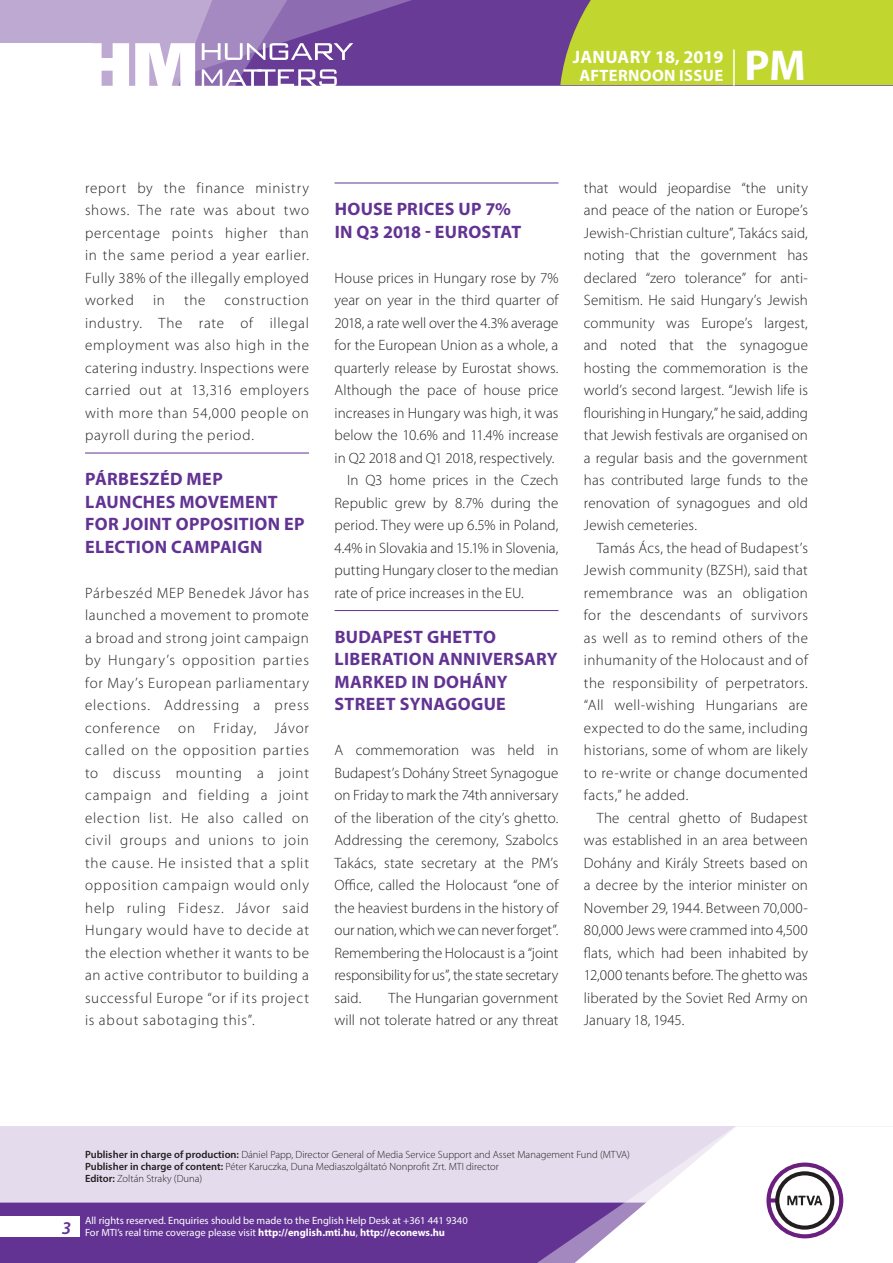
<style>
.page{position:relative;width:893px;height:1263px;background:#fff}
.page>*{position:absolute;margin:0;border:0;box-sizing:border-box;transform-origin:0 0}
.t1{font:700 43.35px "Myriad Pro";color:#fff}
.t2{font:700 18px/22.5px "Myriad Pro";letter-spacing:.02em;color:#623393}
.t3{font:700 18px/22.5px "Myriad Pro";letter-spacing:-.005em;color:#623393}
.t4{font:700 18px "Myriad Pro";color:#fff}
.t5{font:700 16.5px "Myriad Pro";letter-spacing:.02em;color:#fff}
.t6{font:300 15px/22.5px "Myriad Pro";letter-spacing:.01em;color:#231f20;text-align:justify}
.t7{font:300 10.5px/12px "Myriad Pro";color:#231f20}
.t8{font:10.5px/12px "Myriad Pro";color:#fff}
.s1{font-weight:600}
.s2{font-weight:700}
</style>
<div class="page">
<div style="left:0;top:1126px;width:893px;height:137px;background:#e4dcec"></div>
<div style="left:0;top:1202px;width:506px;height:61px;background:#623393"></div>
<svg style="left:506px;top:1202px;width:69px;height:61px;background:#6b3e99"></svg>
<svg style="left:575px;top:1126px;width:318px;height:137px"></svg>
<div style="left:0;top:1216px;width:79px;height:20px;background:#fff"></div>
<div style="left:0;top:0;width:893px;height:85px;background:#683b97"></div>
<div style="left:560px;top:0;width:333px;height:85px;background:#c1d72f"></div>
<hr style="left:733px;top:49px;width:2px;height:37px;background:#fff">
<svg style="left:0;top:0;width:479px;height:86px"></svg>
<hr style="left:85px;top:453px;width:224px;height:1px;background:#623393">
<hr style="left:334px;top:183px;width:224px;height:1px;background:#623393">
<hr style="left:334px;top:610px;width:224px;height:1px;background:#623393">
<p class="t4" style="left:573px;top:45px;width:152px">JANUARY 18, 2019</p>
<p class="t5" style="left:579px;top:65px;width:145px">AFTERNOON ISSUE</p>
<h1 class="t1" style="left:745px;top:37px;width:63px">PM</h1>
<p class="t6" style="left:85px;top:176px;width:225px">report by the finance ministry shows. The rate was about two percentage points higher than in the same period a year earlier.<br>Fully 38% of the illegally employed worked</p>
<p class="t6" style="left:153px;top:289px;width:13px">in</p>
<p class="t6" style="left:184px;top:289px;width:23px">the</p>
<p class="t6" style="left:85px;top:289px;width:225px;text-indent:140px">construction industry. The rate of illegal employment was also high in the catering industry. Inspections were carried out at 13,316 employers with more than 54,000 people on payroll during the period.</p>
<p class="t2" style="left:85px;top:467px;width:139px">PÁRBESZÉD MEP<br>LAUN</p>
<p class="t2" style="left:132px;top:490px;width:125px">CHES MOVEMENT</p>
<p class="t2" style="left:85px;top:512px;width:12px">FOR</p>
<p class="t2" style="left:123px;top:512px;width:19px">JOINT</p>
<p class="t2" style="left:176px;top:512px;width:46px">OPPOSITION</p>
<p class="t2" style="left:284px;top:512px;width:22px">EP</p>
<p class="t2" style="left:85px;top:535px;width:52px">ELECTION</p>
<p class="t2" style="left:171px;top:535px;width:91px">CAMPAIGN</p>
<p class="t6" style="left:85px;top:581px;width:225px">Párbeszéd MEP Benedek Jávor has launched a movement to promote a broad and strong joint campaign by Hungary’s opposition parties for May’s European parliamentary elections. Addressing a press conference on Friday, Jávor called on the opposition parties to discuss mounting a joint campaign and fielding a joint election list. He also called on civil groups and unions to join the cause. He insisted that a split opposition campaign would only help ruling Fidesz. Jávor said Hungary would have to decide at the election whether it wants to be an active contributor to building a successful Europe “or if its project is about sabotaging this”.</p>
<p class="t3" style="left:335px;top:197px;width:178px;text-indent:62px">PRICES UP 7%<br>IN Q3 2018 - EUROSTAT</p>
<p class="t6" style="left:334px;top:266px;width:225px">House prices in Hungary rose by 7%</p>
<p class="t6" style="left:334px;top:289px;width:225px">year on year in the third quarter of</p>
<p class="t6" style="left:334px;top:311px;width:225px">2018, a rate well over the 4.3% average</p>
<p class="t6" style="left:334px;top:334px;width:225px">for the European Union as a whole, a</p>
<p class="t6" style="left:334px;top:356px;width:225px">quarterly release by Eurostat shows.</p>
<p class="t6" style="left:334px;top:379px;width:225px">Although the pace of house price</p>
<p class="t6" style="left:334px;top:401px;width:225px">increases in Hungary was high, it was</p>
<p class="t6" style="left:334px;top:424px;width:225px">below the 10.6% and 11.4% increase</p>
<p class="t6" style="left:334px;top:446px;width:222px">in Q2 2018 and Q1 2018, respectively.</p>
<p class="t6" style="left:347px;top:469px;width:213px">In Q3 home prices in the Czech</p>
<p class="t6" style="left:334px;top:491px;width:225px">Republic grew by 8.7% during the</p>
<p class="t6" style="left:334px;top:514px;width:225px">period. They were up 6.5% in Poland,</p>
<p class="t6" style="left:334px;top:536px;width:225px">4.4% in Slovakia and 15.1% in Slovenia,</p>
<p class="t6" style="left:334px;top:559px;width:225px">putting Hungary closer to the median</p>
<p class="t6" style="left:334px;top:581px;width:191px">rate of price increases in the EU.</p>
<p class="t2" style="left:335px;top:625px;width:70px">BUDAPEST</p>
<p class="t2" style="left:427px;top:625px;width:37px">GHETTO</p>
<p class="t2" style="left:335px;top:647px;width:38px">LIBERATION</p>
<p class="t2" style="left:438px;top:647px;width:12px">ANNI</p>
<p class="t2" style="left:335px;top:197px;width:25px">HOUSE</p>
<p class="t2" style="left:335px;top:647px;width:171px;text-indent:147px">VERSARY<br>MARKED IN DOHÁNY<br>STREET</p>
<p class="t2" style="left:400px;top:692px;width:13px">SYNA</p>
<p class="t2" style="left:445px;top:692px;width:50px">GOGUE</p>
<p class="t6" style="left:334px;top:739px;width:225px">A commemoration was held in Budapest’s Dohány Street Synagogue on Friday to mark the 74th anniversary of the liberation of the city’s ghetto.<br>Addressing the ceremony, Szabolcs Takács, state secretary at the PM’s Office, called the Holocaust “one of the heaviest burdens in the history of our nation, which we can never forget”.<br>Remembering the Holocaust is a “joint responsibility for us”, the state secretary said.</p>
<p class="t6" style="left:334px;top:986px;width:225px;text-align:right">The Hungarian government<br>will not tolerate hatred or any threat</p>
<p class="t6" style="left:584px;top:176px;width:225px">that would jeopardise “the unity and peace of the nation or Europe’s Jewish-Christian culture”, Takács said, noting that the government has declared “zero tolerance” for anti-Semitism. He said Hungary’s Jewish community was Europe’s largest, and noted that the synagogue hosting the commemoration is the world’s second largest. “Jewish life is flourishing in Hungary,” he said, adding that Jewish festivals are organised on a regular basis and the government has contributed large funds to the renovation of synagogues and old Jewish cemeteries.</p>
<p class="t6" style="left:584px;top:536px;width:225px;text-indent:13px">Tamás Ács, the head of Budapest’s Jewish community (BZSH), said that remembrance was an obligation for the descendants of survivors as well as to remind others of the inhumanity of the Holocaust and of the responsibility of perpetrators. “All well-wishing Hungarians are expected to do the same, including historians, some of whom are likely to re-write or change documented facts,” he added.</p>
<p class="t6" style="left:584px;top:806px;width:225px;text-indent:13px">The central ghetto of Budapest was established in an area between Dohány and Király Streets based on a decree by the interior minister on November 29, 1944. Between 70,000- 80,000 Jews were crammed into 4,500 flats, which had been inhabited by 12,000 tenants before. The ghetto was liberated by the Soviet Red Army on January 18, 1945.</p>
<p class="t7" style="left:85px;top:1148px;width:546px"><span class="s1">Publisher in charge of production:</span> Dániel Papp, Director General of Media Service Support and Asset Management Fund (MTVA)<br><span class="s1">Publisher in charge of content:</span> Péter Karuczka, Duna Mediaszolgáltató Nonprofit Zrt. MTI director<br><span class="s1">Editor:</span> Zoltán Straky (Duna)</p>
<p class="t8" style="left:62px;top:1214px;width:407px;text-indent:23px">All rights reserved. Enquiries should be made to the English Help Desk at +361 441 9340<br><sup>3</sup> For MTI’s real time coverage please visit <span class="s2">HTTP://ENGLISH.MTI.HU</span>, <span class="s2">HTTP://ECONEWS.HU</span></p>
</div>
